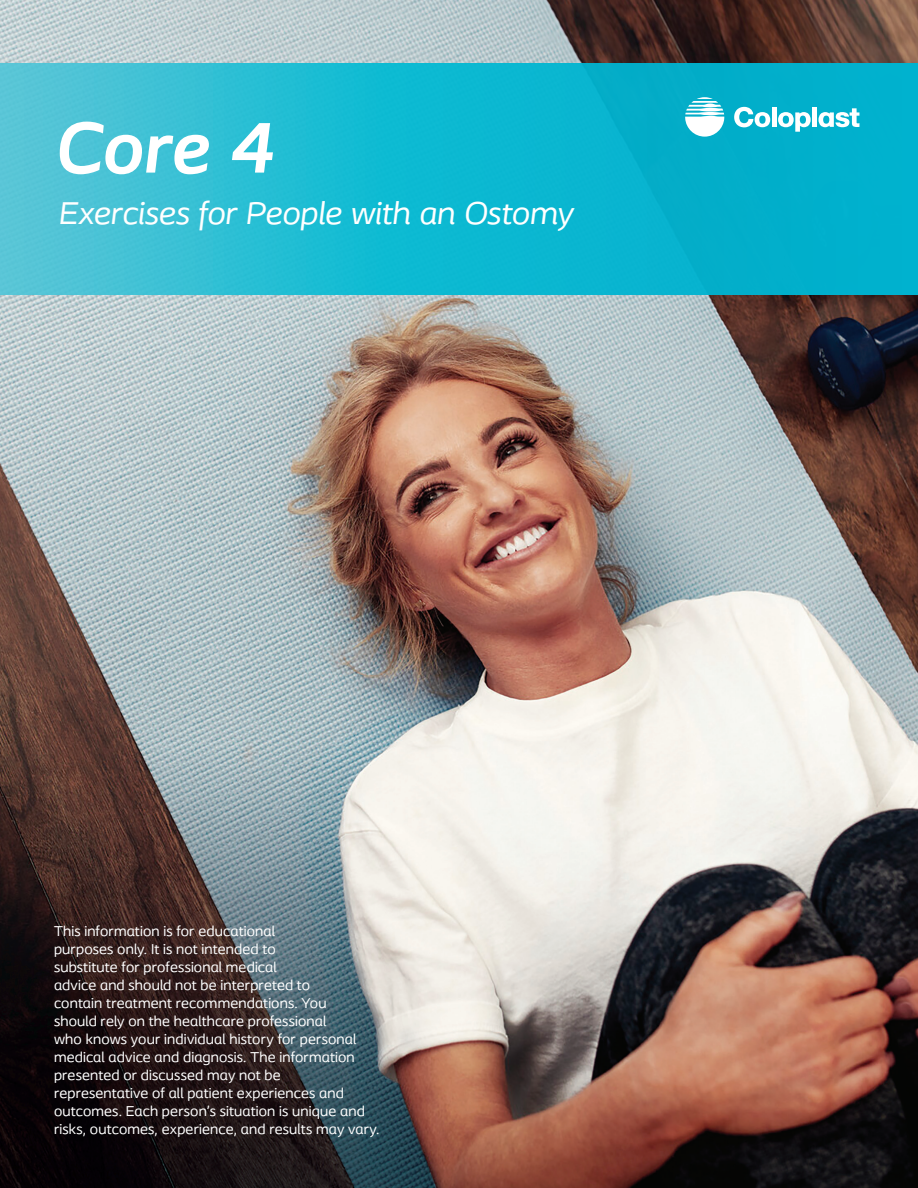
<style>
.page{position:relative;width:918px;height:1188px;background:#fff}
.page>*{position:absolute;margin:0;border:0;box-sizing:border-box;transform-origin:0 0}
.t1{font:italic 700 75px "Coloplast";color:#fff}
.t2{font:italic 33px "Coloplast";letter-spacing:-.005em;color:#fff}
.t3{font:15px/18px "Coloplast";letter-spacing:.01em;color:#fff}
</style>
<div class="page">
<img style="left:0;top:0;width:918px;height:1188px">
<svg style="left:0;top:64px;width:918px;height:230px;background:#1cb9d1"></svg>
<svg style="left:685px;top:97px;width:39px;height:40px"></svg>
<svg style="left:734px;top:107px;width:36px;height:20px"></svg>
<hr style="left:772px;top:107px;width:4px;height:20px;background:#fff">
<div style="left:812px;top:107px;width:5px;height:20px;background:#fff"></div>
<svg style="left:778px;top:112px;width:33px;height:20px"></svg>
<svg style="left:819px;top:108px;width:40px;height:19px"></svg>
<p class="t1" style="left:54px;top:102px;width:220px">Core 4</p>
<p class="t2" style="left:58px;top:194px;width:516px">Exercises for People with an Ostomy</p>
<p class="t3" style="left:54px;top:922px;width:327px">This information is for educational<br>purposes only. It is not intended to<br>substitute for professional medical<br>advice and should not be interpreted to<br>contain treatment recommendations. You<br>should rely on the healthcare professional<br>who knows your individual history for personal medical advice and diagnosis. The information presented or discussed may not be<br>representative of all patient experiences and outcomes. Each person’s situation is unique and risks, outcomes, experience, and results may vary.</p>
</div>
